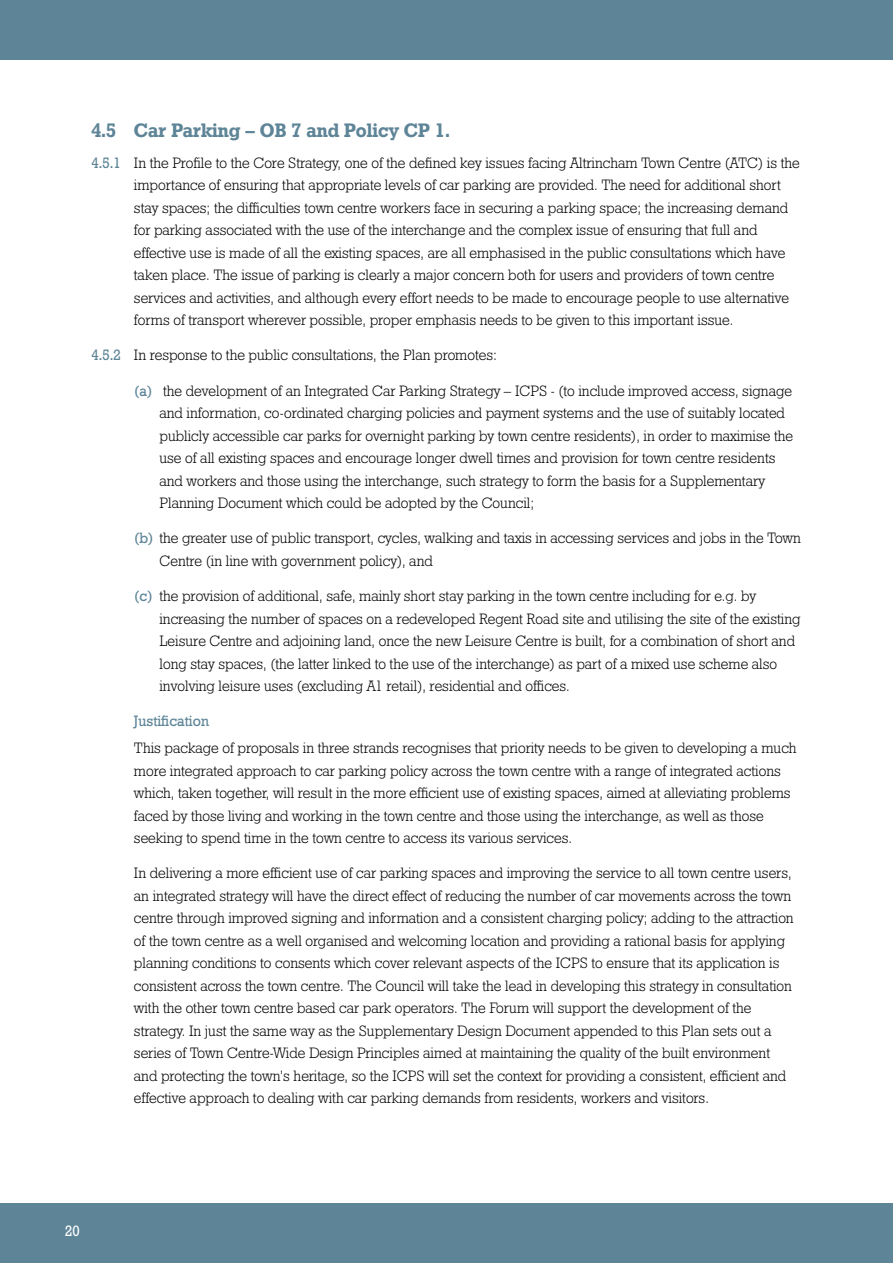
<style>
.page{position:relative;width:893px;height:1263px;background:#fff}
.page>*{position:absolute;margin:0;border:0;box-sizing:border-box;transform-origin:0 0}
.t1{font:19.5px "Geometric Slab 712 BT Bold A";color:#5e8597}
.t2{font:15px/22.5px "Geometric Slab 712 BT Light A";color:#000}
.t3{font:15px "Geometric Slab 712 BT Medium A";color:#5e8597}
.t4{font:15px "Geometric Slab 712 BT Medium A";color:#fff}
.s1{font-family:"Geometric Slab 712 BT Medium A";color:#5e8597}
</style>
<div class="page">
<div style="left:0;top:0;width:893px;height:60px;background:#5e8597"></div>
<div style="left:0;top:1203px;width:893px;height:60px;background:#5e8597"></div>
<h1 class="t1" style="left:91px;top:118px;width:360px">4.5 Car Parking – OB 7 and Policy CP 1.</h1>
<p class="t2" style="left:134px;top:151px;width:667px;text-indent:-43px"><span class="s1">4.5.1</span> In the Profile to the Core Strategy, one of the defined key issues facing Altrincham Town Centre (ATC) is the importance of ensuring that appropriate levels of car parking are provided. The need for additional short stay spaces; the difficulties town centre workers face in securing a parking space; the increasing demand for parking associated with the use of the interchange and the complex issue of ensuring that full and effective use is made of all the existing spaces, are all emphasised in the public consultations which have taken place. The issue of parking is clearly a major concern both for users and providers of town centre services and activities, and although every effort needs to be made to encourage people to use alternative forms of transport wherever possible, proper emphasis needs to be given to this important issue.</p>
<p class="t2" style="left:91px;top:344px;width:407px"><span class="s1">4.5.2</span> In response to the public consultations, the Plan promotes:</p>
<p class="t2" style="left:159px;top:379px;width:635px;text-indent:-26px"><span class="s1">(a)</span> the development of an Integrated Car Parking Strategy – ICPS - (to include improved access, signage and information, co-ordinated charging policies and payment systems and the use of suitably located publicly accessible car parks for overnight parking by town centre residents), in order to maximise the use of all existing spaces and encourage longer dwell times and provision for town centre residents and workers and those using the interchange, such strategy to form the basis for a Supplementary Planning Document which could be adopted by the Council;</p>
<p class="t2" style="left:159px;top:527px;width:643px;text-indent:-26px"><span class="s1">(b)</span> the greater use of public transport, cycles, walking and taxis in accessing services and jobs in the Town<br>Centre (in line with government policy), and</p>
<p class="t2" style="left:159px;top:584px;width:643px;text-indent:-26px"><span class="s1">(c)</span> the provision of additional, safe, mainly short stay parking in the town centre including for e.g. by increasing the number of spaces on a redeveloped Regent Road site and utilising the site of the existing Leisure Centre and adjoining land, once the new Leisure Centre is built, for a combination of short and long stay spaces, (the latter linked to the use of the interchange) as part of a mixed use scheme also involving leisure uses (excluding A1 retail), residential and offices.</p>
<p class="t3" style="left:134px;top:712px;width:77px">Justification</p>
<p class="t2" style="left:134px;top:736px;width:664px">This package of proposals in three strands recognises that priority needs to be given to developing a much more integrated approach to car parking policy across the town centre with a range of integrated actions which, taken together, will result in the more efficient use of existing spaces, aimed at alleviating problems faced by those living and working in the town centre and those using the interchange, as well as those seeking to spend time in the town centre to access its various services.</p>
<p class="t2" style="left:134px;top:862px;width:661px">In delivering a more efficient use of car parking spaces and improving the service to all town centre users, an integrated strategy will have the direct effect of reducing the number of car movements across the town centre through improved signing and information and a consistent charging policy; adding to the attraction of the town centre as a well organised and welcoming location and providing a rational basis for applying planning conditions to consents which cover relevant aspects of the ICPS to ensure that its application is consistent across the town centre. The Council will take the lead in developing this strategy in consultation with the other town centre based car park operators. The Forum will support the development of the strategy. In just the same way as the Supplementary Design Document appended to this Plan sets out a series of Town Centre-Wide Design Principles aimed at maintaining the quality of the built environment and protecting the town’s heritage, so the ICPS will set the context for providing a consistent, efficient and effective approach to dealing with car parking demands from residents, workers and visitors.</p>
<p class="t4" style="left:65px;top:1222px;width:16px">20</p>
</div>
